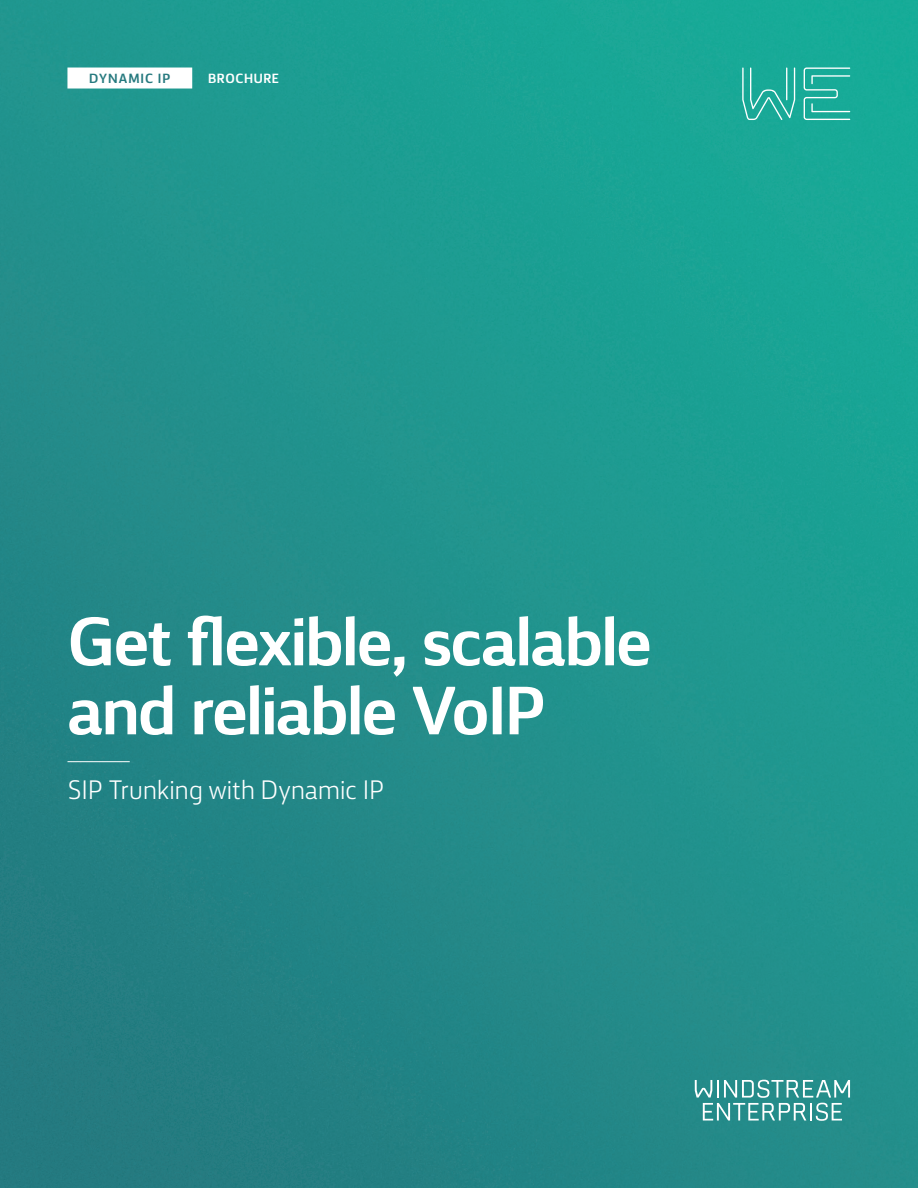
<style>
.page{position:relative;width:918px;height:1188px;background:#fff}
.page>*{position:absolute;margin:0;border:0;box-sizing:border-box;transform-origin:0 0}
.Cover_Title_White{font:700 69px/69px "FS Silas Sans";letter-spacing:-.02em;color:#fff}
.SubHed_Body_12_blk-1{font:300 27px "FS Silas Sans";letter-spacing:.005em;color:#fff}
.Subhead_Bold_10_High{font:700 13.5px "FS Silas Sans";letter-spacing:.075em;color:#277a7f}
.Case_study_9{font:700 13.5px "FS Silas Sans";letter-spacing:.04em;color:#fff}
</style>
<div class="page">
<img style="left:0;top:0;width:918px;height:1188px">
<div style="left:67px;top:68px;width:125px;height:21px;background:#fff"></div>
<hr style="left:68px;top:761px;width:62px;height:1px;background:#fff">
<svg style="left:695px;top:1080px;width:155px;height:41px;background:#59a8a6"></svg>
<svg style="left:804px;top:68px;width:46px;height:52px;background:#3ab6a6"></svg>
<hr style="left:786px;top:67px;width:1px;height:33px;background:#fff">
<svg style="left:742px;top:68px;width:53px;height:52px;background:#38b5a5"></svg>
<p class="Subhead_Bold_10_High" style="left:89px;top:67px;width:83px">DYNAMIC IP</p>
<p class="Case_study_9" style="left:208px;top:67px;width:72px">BROCHURE</p>
<p class="Cover_Title_White" style="left:68px;top:601px;width:586px">Get flexible, scalable and reliable VoIP</p>
<p class="SubHed_Body_12_blk-1" style="left:68px;top:769px;width:318px">SIP Trunking with Dynamic IP</p>
</div>
